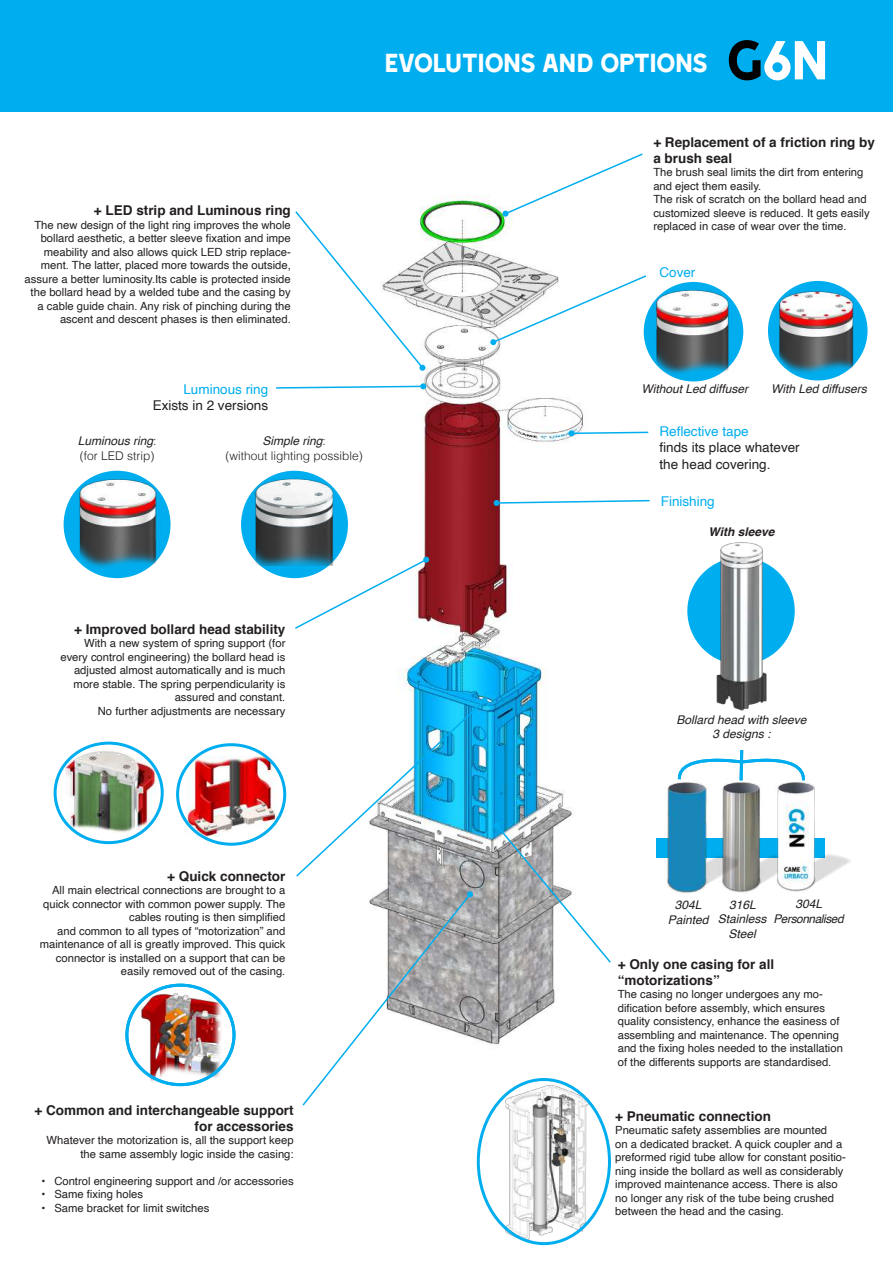
<style>
.page{position:relative;width:893px;height:1263px;background:#fff}
.page>*{position:absolute;margin:0;border:0;box-sizing:border-box;transform-origin:0 0}
.t1{font:30px "Came Type";letter-spacing:-.03em;color:#fff}
.t2{font:700 13.5px/16.2px "Helvetica";color:#231f20}
.t3{font:13.5px/16.2px "Helvetica";color:#231f20}
.t4{font:13.5px "Helvetica";color:#00aeef}
.t5{font:italic 12px/14.4px "Helvetica";color:#231f20;text-align:center}
.t6{font:300 12px/14.4px "Helvetica";color:#231f20}
.t7{font:italic 12px/14.4px "Helvetica";letter-spacing:-.03em;color:#231f20;text-align:center}
.t8{font:italic 700 12px "Helvetica";color:#231f20}
.t9{font:11.25px/13.5px "Helvetica";color:#231f20;text-align:right}
.s1{font-weight:400;font-style:italic}
.s2{font-size:63px;color:#000}
.s3{font-size:63px}
</style>
<div class="page">
<div style="left:64px;top:471px;width:107px;height:107px;background:#00aeef;border-radius:50%"></div>
<div style="left:241px;top:471px;width:107px;height:107px;background:#00aeef;border-radius:50%"></div>
<div style="left:768px;top:281px;width:99px;height:99px;background:#00aeef;border-radius:50%"></div>
<div style="left:644px;top:282px;width:99px;height:99px;background:#00aeef;border-radius:50%"></div>
<div style="left:0;top:0;width:893px;height:112px;background:#00aeef"></div>
<div style="left:687px;top:557px;width:108px;height:108px;background:#00aeef;border-radius:50%"></div>
<div style="left:656px;top:838px;width:169px;height:19px;background:#00aeef"></div>
<img style="left:383px;top:194px;width:200px;height:851px">
<svg style="left:575px;top:431px;width:74px;height:4px"></svg>
<div style="left:568px;top:430px;width:7px;height:6px;background:#00aeef;border-radius:50%"></div>
<svg style="left:276px;top:385px;width:145px;height:4px"></svg>
<div style="left:420px;top:383px;width:6px;height:7px;background:#00aeef;border-radius:50%"></div>
<img style="left:75px;top:477px;width:89px;height:102px">
<img style="left:252px;top:477px;width:83px;height:89px">
<img style="left:709px;top:542px;width:66px;height:169px">
<svg style="left:490px;top:274px;width:158px;height:72px"></svg>
<svg style="left:293px;top:556px;width:137px;height:74px"></svg>
<img style="left:66px;top:749px;width:91px;height:83px">
<img style="left:186px;top:757px;width:90px;height:79px">
<img style="left:738px;top:783px;width:58px;height:110px">
<img style="left:664px;top:783px;width:74px;height:110px">
<img style="left:774px;top:783px;width:77px;height:108px">
<svg style="left:495px;top:499px;width:155px;height:5px"></svg>
<div style="left:493px;top:500px;width:7px;height:6px;background:#00aeef;border-radius:50%"></div>
<div style="left:54px;top:742px;width:110px;height:102px;border:3px solid #00aeef;border-radius:50%"></div>
<div style="left:176px;top:743px;width:110px;height:103px;border:3px solid #00aeef;border-radius:50%"></div>
<img style="left:503px;top:1084px;width:88px;height:157px">
<img style="left:139px;top:990px;width:93px;height:97px">
<svg style="left:296px;top:697px;width:192px;height:181px"></svg>
<svg style="left:302px;top:891px;width:171px;height:215px"></svg>
<svg style="left:495px;top:823px;width:116px;height:141px"></svg>
<div style="left:494px;top:822px;width:6px;height:7px;background:#00aeef;border-radius:3px"></div>
<div style="left:477px;top:1078px;width:134px;height:167px;border:3px solid #00aeef;border-radius:50%"></div>
<svg style="left:295px;top:210px;width:131px;height:161px"></svg>
<svg style="left:502px;top:153px;width:141px;height:64px"></svg>
<img style="left:651px;top:288px;width:86px;height:94px">
<img style="left:773px;top:286px;width:89px;height:95px">
<svg style="left:677px;top:750px;width:128px;height:33px"></svg>
<div style="left:125px;top:984px;width:110px;height:102px;border:3px solid #00aeef;border-radius:50%"></div>
<p class="t2" style="left:94px;top:202px;width:198px">+ LED strip and Luminous ring</p>
<p class="t9" style="left:25px;top:218px;width:268px">The new design of the light ring improves the whole bollard aesthetic, a better sleeve fixation and impe meability and also allows quick LED strip replace&shy;ment. The latter, placed more towards the outside, assure a better luminosity.Its cable is protected inside the bollard head by a welded tube and the casing by a cable guide chain. Any risk of pinching during the ascent and descent phases is then eliminated.</p>
<p class="t4" style="left:183px;top:378px;width:86px">Luminous ring</p>
<p class="t3" style="left:153px;top:397px;width:117px">Exists in 2 versions</p>
<p class="t6" style="left:78px;top:433px;width:80px"><span class="s1">Luminous ring</span>: (for LED strip)</p>
<p class="t6" style="left:225px;top:433px;width:139px;text-align:center"><span class="s1">Simple ring</span>:<br>(without lighting possible)</p>
<h1 class="t1" style="left:384px;top:47px;width:446px">EVOLUTIONS AND OPTIONS <span class="s2">G</span><span class="s3">6N</span></h1>
<p class="t2" style="left:653px;top:134px;width:223px">+ Replacement of a friction ring by a brush seal</p>
<p class="t9" style="left:653px;top:166px;width:218px;text-align:left">The brush seal limits the dirt from entering and eject them easily.<br>The risk of scratch on the bollard head and customized sleeve is reduced. It gets easily replaced in case of wear over the time.</p>
<p class="t4" style="left:659px;top:262px;width:38px">Cover</p>
<p class="t5" style="left:642px;top:382px;width:108px">Without Led diffuser</p>
<p class="t5" style="left:771px;top:382px;width:97px">With Led diffusers</p>
<p class="t4" style="left:659px;top:421px;width:91px">Reflective tape</p>
<p class="t3" style="left:659px;top:440px;width:142px">finds its place whatever the head covering.</p>
<p class="t4" style="left:661px;top:491px;width:56px">Finishing</p>
<p class="t8" style="left:708px;top:522px;width:67px">With sleeve</p>
<p class="t2" style="left:74px;top:621px;width:213px">+ Improved bollard head stability</p>
<p class="t9" style="left:60px;top:637px;width:226px">With a new system of spring support (for every control engineering) the bollard head is adjusted almost automatically and is much more stable. The spring perpendicularity is assured and constant.<br>No further adjustments are necessary</p>
<p class="t5" style="left:677px;top:712px;width:132px">Bollard head with sleeve<br>3 designs :</p>
<p class="t2" style="left:167px;top:868px;width:120px">+ Quick connector</p>
<p class="t9" style="left:40px;top:884px;width:247px">All main electrical connections are brought to a quick connector with common power supply. The cables routing is then simplified<br>and common to all types of “motorization” and maintenance of all is greatly improved. This quick connector is installed on a support that can be easily removed out of the casing.</p>
<p class="t2" style="left:35px;top:1102px;width:261px;text-align:right">+ Common and interchangeable support for accessories</p>
<p class="t9" style="left:47px;top:1134px;width:248px">Whatever the motorization is, all the support keep the same assembly logic inside the casing:</p>
<p class="t9" style="left:42px;top:1174px;width:254px">• Control engineering support and /or accessories</p>
<p class="t9" style="left:42px;top:1188px;width:103px">• Same fixing holes</p>
<p class="t9" style="left:42px;top:1201px;width:169px">• Same bracket for limit switches</p>
<p class="t5" style="left:668px;top:898px;width:42px">304L<br>Painted</p>
<p class="t7" style="left:773px;top:897px;width:72px">304L<br>Personnalised</p>
<p class="t5" style="left:718px;top:898px;width:50px">316L<br>Stainless<br>Steel</p>
<p class="t2" style="left:618px;top:956px;width:158px">+ Only one casing for all “motorizations”</p>
<p class="t9" style="left:618px;top:988px;width:227px;text-align:left">The casing no longer undergoes any mo&shy;dification before assembly, which ensures quality consistency, enhance the easiness of assembling and maintenance. The openning and the fixing holes needed to the installation of the differents supports are standardised.</p>
<p class="t2" style="left:615px;top:1108px;width:157px">+ Pneumatic connection</p>
<p class="t9" style="left:615px;top:1124px;width:232px;text-align:left">Pneumatic safety assemblies are mounted<br>on a dedicated bracket. A quick coupler and a preformed rigid tube allow for constant positio&shy;ning inside the bollard as well as considerably improved maintenance access. There is also no longer any risk of the tube being crushed between the head and the casing.</p>
</div>
